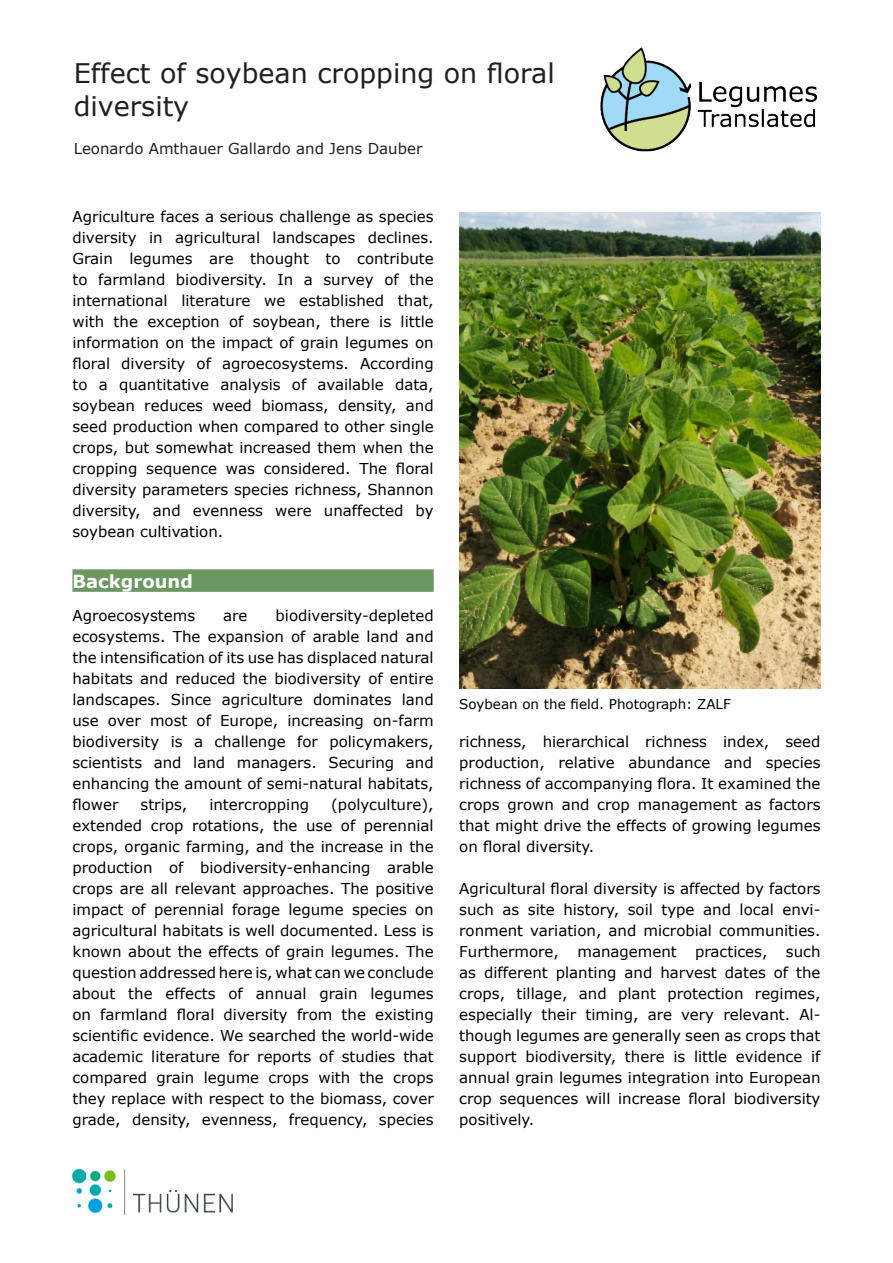
<style>
.page{position:relative;width:893px;height:1263px;background:#fff}
.page>*{position:absolute;margin:0;border:0;box-sizing:border-box;transform-origin:0 0}
.HL_1{font:27px/33px "Verdana";color:#231f20}
.body_HL_white_green{font:700 18px "Verdana";color:#fff}
.body_text{font:15px/21px "Verdana";color:#000;text-align:justify}
.authors{font:15px "Verdana";color:#231f20}
.t1{font:13.5px "Verdana";color:#000}
</style>
<div class="page">
<img style="left:72px;top:1168px;width:161px;height:48px">
<div style="left:72px;top:569px;width:362px;height:23px;background:#6a9860"></div>
<img style="left:600px;top:47px;width:218px;height:105px">
<img style="left:459px;top:213px;width:361px;height:476px">
<p class="HL_1" style="left:74px;top:57px;width:483px">Effect of soybean cropping on floral diversity</p>
<p class="authors" style="left:74px;top:139px;width:350px">Leonardo Amthauer Gallardo and Jens Dauber</p>
<p class="body_text" style="left:72px;top:206px;width:363px">Agriculture faces a serious challenge as species diversity in agricultural landscapes declines.<br>Grain legumes are thought to contribute to farmland biodiversity. In a survey of the international literature we established that, with the exception of soybean, there is little information on the impact of grain legumes on floral diversity of agroecosystems. According to a quantitative analysis of available data, soybean reduces weed biomass, density, and seed production when compared to other single crops, but somewhat increased them when the cropping sequence was considered. The floral diversity parameters species richness, Shannon diversity, and evenness were unaffected by soybean cultivation.</p>
<p class="body_HL_white_green" style="left:72px;top:570px;width:122px">Background</p>
<p class="body_text" style="left:72px;top:605px;width:124px">Agroecosystems</p>
<p class="body_text" style="left:223px;top:605px;width:26px">are</p>
<p class="body_text" style="left:72px;top:605px;width:363px;text-indent:203px">biodiversity-depleted ecosystems. The expansion of arable land and the intensification of its use has displaced natural habitats and reduced the biodiversity of entire landscapes. Since agriculture dominates land use over most of Europe, increasing on-farm biodiversity is a challenge for policymakers, scientists and land managers. Securing and enhancing the amount of semi-natural habitats, flower</p>
<p class="body_text" style="left:72px;top:794px;width:363px;text-indent:259px">(polyculture), extended crop rotations, the use of perennial crops, organic farming, and the increase in the production of biodiversity-enhancing arable crops are all relevant approaches. The positive impact of perennial forage legume species on agricultural habitats is well documented. Less is known about the effects of grain legumes. The question addressed here is, what can we conclude about the effects of annual grain legumes on farmland floral diversity from the existing scientific evidence. We searched the world-wide academic literature for reports of studies that compared grain legume crops with the crops they replace with respect to the biomass, cover grade, density, evenness, frequency, species</p>
<p class="body_text" style="left:141px;top:794px;width:48px">strips,</p>
<p class="body_text" style="left:209px;top:794px;width:101px">intercropping</p>
<p class="t1" style="left:459px;top:695px;width:273px">Soybean on the field. Photograph: ZALF</p>
<p class="body_text" style="left:459px;top:731px;width:363px">richness, hierarchical richness index, seed production, relative abundance and species richness of accompanying flora. It examined the crops grown and crop management as factors that might drive the effects of growing legumes on floral diversity.</p>
<p class="body_text" style="left:459px;top:878px;width:363px">Agricultural floral diversity is affected by factors such as site history, soil type and local envi&shy;ronment variation, and microbial communities.<br>Furthermore, management practices, such as different planting and harvest dates of the crops, tillage, and plant protection regimes, especially their timing, are very relevant. Al&shy;though legumes are generally seen as crops that support biodiversity, there is little evidence if annual grain legumes integration into European crop sequences will increase floral biodiversity positively.</p>
</div>
